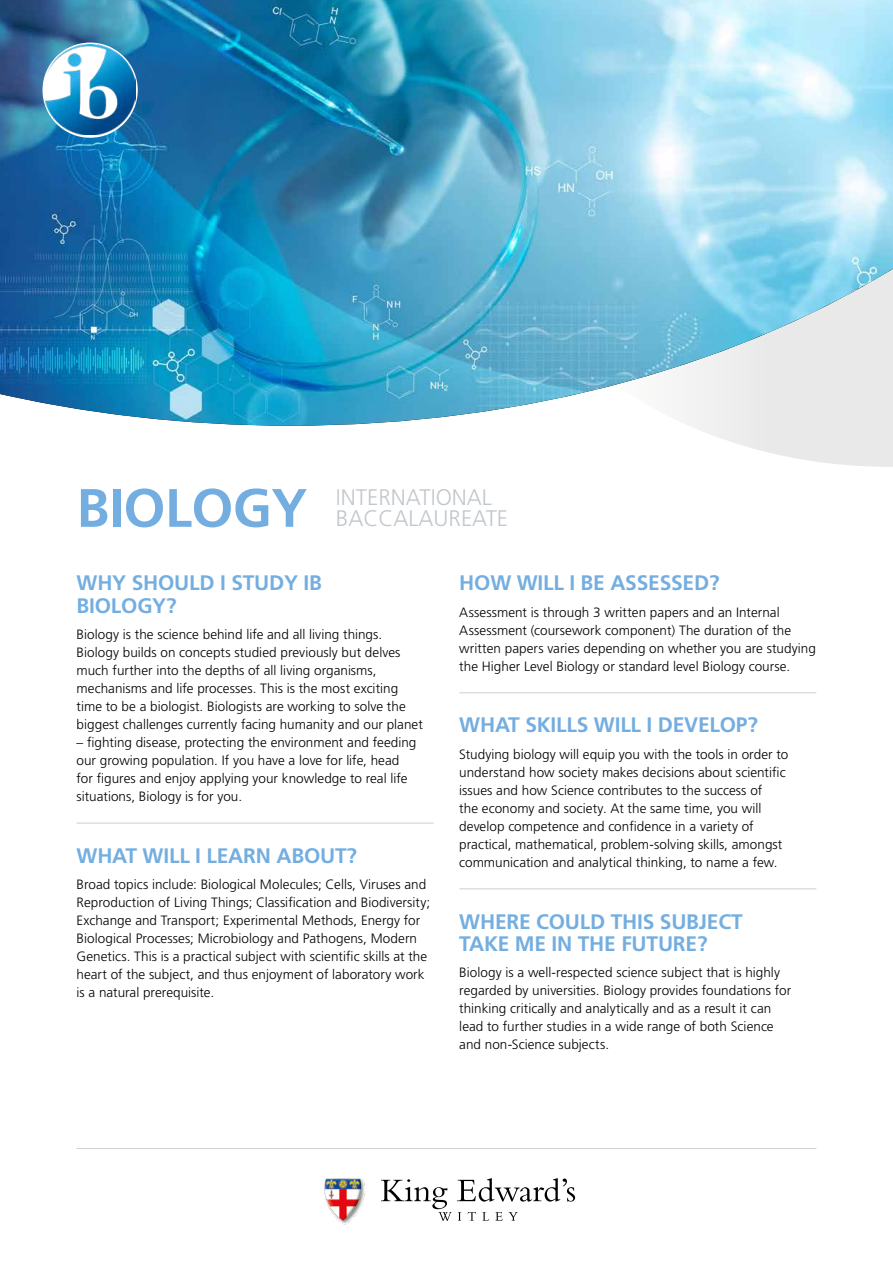
<style>
.page{position:relative;width:893px;height:1263px;background:#fff}
.page>*{position:absolute;margin:0;border:0;box-sizing:border-box;transform-origin:0 0}
.t1{font:700 54px "Frutiger";letter-spacing:-.01em;color:#74aee0}
.t2{font:300 22.5px/21px "Frutiger";color:#c2c7cd}
.t3{font:700 21px/22.2px "Frutiger";letter-spacing:-.01em;color:#74aee0}
.t4{font:300 13.5px/18px "Frutiger";letter-spacing:.005em;color:#000}
</style>
<div class="page">
<hr style="left:77px;top:823px;width:357px;height:1px;background:#d0d0d0">
<hr style="left:459px;top:692px;width:357px;height:1px;background:#d0d0d0">
<hr style="left:459px;top:888px;width:357px;height:1px;background:#d0d0d0">
<img style="left:324px;top:1178px;width:41px;height:47px">
<svg style="left:381px;top:1178px;width:194px;height:43px"></svg>
<hr style="left:77px;top:1148px;width:739px;height:1px;background:#d0d0d0">
<svg style="left:691px;top:426px;width:202px;height:41px"></svg>
<img style="left:0;top:0;width:893px;height:426px">
<svg style="left:43px;top:43px;width:95px;height:95px"></svg>
<img style="left:46px;top:45px;width:89px;height:90px">
<h1 class="t1" style="left:77px;top:476px;width:232px">BIOLOGY</h1>
<h2 class="t2" style="left:336px;top:487px;width:174px">INTERNATIONAL<br>BACCALAUREATE</h2>
<h3 class="t3" style="left:77px;top:572px;width:247px">WHY SHOULD I STUDY IB<br>BIOLOGY?</h3>
<p class="t4" style="left:77px;top:625px;width:348px">Biology is the science behind life and all living things.<br>Biology builds on concepts studied previously but delves much further into the depths of all living organisms, mechanisms and life processes. This is the most exciting time to be a biologist. Biologists are working to solve the biggest challenges currently facing humanity and our planet</p>
<p class="t4" style="left:77px;top:733px;width:341px">– fighting disease, protecting the environment and feeding our growing population. If you have a love for life, head for figures and enjoy applying your knowledge to real life situations, Biology is for you.</p>
<h3 class="t3" style="left:77px;top:844px;width:282px">WHAT WILL I LEARN ABOUT?</h3>
<p class="t4" style="left:77px;top:875px;width:355px">Broad topics include: Biological Molecules; Cells, Viruses and Reproduction of Living Things; Classification and Biodiversity; Exchange and Transport; Experimental Methods, Energy for Biological Processes; Microbiology and Pathogens, Modern Genetics. This is a practical subject with scientific skills at the heart of the subject, and thus enjoyment of laboratory work is a natural prerequisite.</p>
<h3 class="t3" style="left:459px;top:572px;width:262px">HOW WILL I BE ASSESSED?</h3>
<p class="t4" style="left:459px;top:603px;width:358px">Assessment is through 3 written papers and an Internal Assessment (coursework component) The duration of the written papers varies depending on whether you are studying the Higher Level Biology or standard level Biology course.</p>
<h3 class="t3" style="left:459px;top:714px;width:300px">WHAT SKILLS WILL I DEVELOP?</h3>
<p class="t4" style="left:459px;top:745px;width:331px">Studying biology will equip you with the tools in order to understand how society makes decisions about scientific issues and how Science contributes to the success of<br>the economy and society. At the same time, you will develop competence and confidence in a variety of practical, mathematical, problem-solving skills, amongst communication and analytical thinking, to name a few.</p>
<h3 class="t3" style="left:459px;top:910px;width:285px">WHERE COULD THIS SUBJECT<br>TAKE ME IN THE FUTURE?</h3>
<p class="t4" style="left:459px;top:963px;width:333px">Biology is a well-respected science subject that is highly regarded by universities. Biology provides foundations for thinking critically and analytically and as a result it can lead to further studies in a wide range of both Science and non-Science subjects.</p>
</div>
